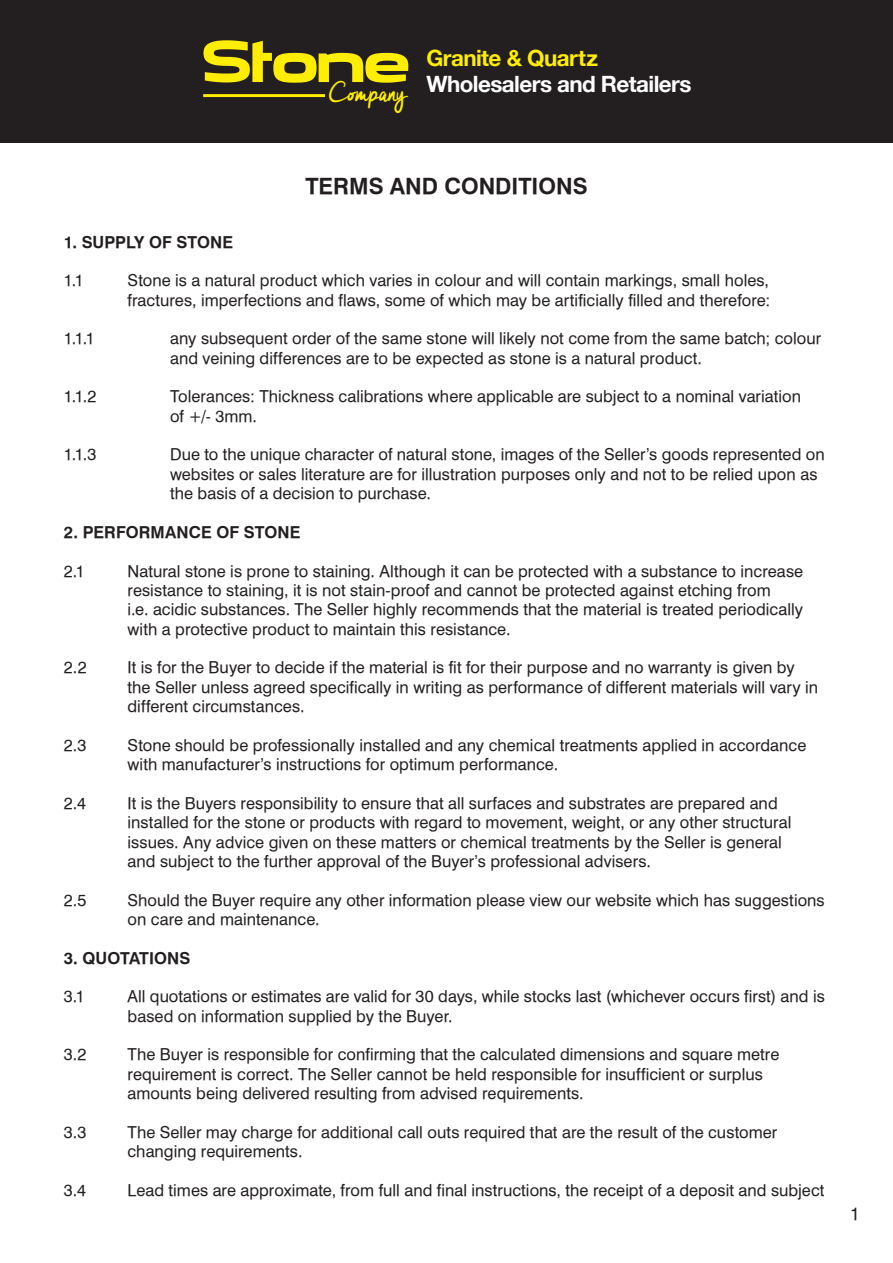
<style>
.page{position:relative;width:893px;height:1263px;background:#fff}
.page>*{position:absolute;margin:0;border:0;box-sizing:border-box;transform-origin:0 0}
.t1{font:55.8px "Emmanuelle";letter-spacing:-.04em;color:#ffee01}
.t2{font:27.3px "Cheddar Jack";letter-spacing:-.04em;color:#ffee01}
.t3{font:700 22.5px "Helvetica Neue";letter-spacing:-.025em;color:#fff}
.t4{font:700 22.5px "Halvett";color:#231f20}
.t5{font:700 22.5px "Helvetica Neue";letter-spacing:-.025em;color:#ffee01}
.t6{font:18px "Halvett";color:#231f20}
.t7{font:16.5px/19.4px "Halvett";letter-spacing:.005em;color:#231f20}
.t8{font:700 16.5px "Halvett";letter-spacing:.005em;color:#231f20}
</style>
<div class="page">
<div style="left:0;top:0;width:893px;height:142px;background:#231f20"></div>
<hr style="left:203px;top:94px;width:122px;height:3px;background:#ffee01">
<p class="t1" style="left:202px;top:25px;width:211px">Stone</p>
<p class="t2" style="left:329px;top:79px;width:77px">Company</p>
<p class="t5" style="left:426px;top:40px;width:173px">Granite &amp; Quartz</p>
<p class="t3" style="left:426px;top:66px;width:267px">Wholesalers and Retailers</p>
<p class="t4" style="left:305px;top:172px;width:284px">TERMS AND CONDITIONS</p>
<p class="t8" style="left:64px;top:232px;width:171px">1. SUPPLY OF STONE</p>
<p class="t7" style="left:64px;top:271px;width:22px">1.1</p>
<p class="t7" style="left:128px;top:271px;width:644px">Stone is a natural product which varies in colour and will contain markings, small holes, fractures, imperfections and flaws, some of which may be artificially filled and therefore:</p>
<p class="t7" style="left:64px;top:329px;width:33px">1.1.1</p>
<p class="t7" style="left:170px;top:329px;width:653px">any subsequent order of the same stone will likely not come from the same batch; colour and veining differences are to be expected as stone is a natural product.</p>
<p class="t7" style="left:64px;top:387px;width:34px">1.1.2</p>
<p class="t7" style="left:170px;top:387px;width:632px">Tolerances: Thickness calibrations where applicable are subject to a nominal variation</p>
<p class="t7" style="left:170px;top:406px;width:88px">of +/- 3mm.</p>
<p class="t7" style="left:64px;top:445px;width:34px">1.1.3</p>
<p class="t7" style="left:170px;top:445px;width:656px">Due to the unique character of natural stone, images of the Seller’s goods represented on websites or sales literature are for illustration purposes only and not to be relied upon as the basis of a decision to purchase.</p>
<p class="t8" style="left:64px;top:522px;width:238px">2. PERFORMANCE OF STONE</p>
<p class="t7" style="left:64px;top:561px;width:23px">2.1</p>
<p class="t7" style="left:128px;top:561px;width:677px">Natural stone is prone to staining. Although it can be protected with a substance to increase resistance to staining, it is not stain-proof and cannot be protected against etching from<br>i.e. acidic substances. The Seller highly recommends that the material is treated periodically with a protective product to maintain this resistance.</p>
<p class="t7" style="left:64px;top:658px;width:24px">2.2</p>
<p class="t7" style="left:128px;top:658px;width:692px">It is for the Buyer to decide if the material is fit for their purpose and no warranty is given by the Seller unless agreed specifically in writing as performance of different materials will vary in different circumstances.</p>
<p class="t7" style="left:64px;top:735px;width:24px">2.3</p>
<p class="t7" style="left:128px;top:735px;width:680px">Stone should be professionally installed and any chemical treatments applied in accordance with manufacturer’s instructions for optimum performance.</p>
<p class="t7" style="left:64px;top:793px;width:24px">2.4</p>
<p class="t7" style="left:128px;top:793px;width:665px">It is the Buyers responsibility to ensure that all surfaces and substrates are prepared and installed for the stone or products with regard to movement, weight, or any other structural issues. Any advice given on these matters or chemical treatments by the Seller is general and subject to the further approval of the Buyer’s professional advisers.</p>
<p class="t7" style="left:64px;top:890px;width:24px">2.5</p>
<p class="t7" style="left:128px;top:890px;width:699px">Should the Buyer require any other information please view our website which has suggestions on care and maintenance.</p>
<p class="t8" style="left:64px;top:948px;width:128px">3. QUOTATIONS</p>
<p class="t7" style="left:64px;top:987px;width:23px">3.1</p>
<p class="t7" style="left:128px;top:987px;width:699px">All quotations or estimates are valid for 30 days, while stocks last (whichever occurs first) and is based on information supplied by the Buyer.</p>
<p class="t7" style="left:64px;top:1045px;width:24px">3.2</p>
<p class="t7" style="left:128px;top:1045px;width:653px">The Buyer is responsible for confirming that the calculated dimensions and square metre requirement is correct. The Seller cannot be held responsible for insufficient or surplus amounts being delivered resulting from advised requirements.</p>
<p class="t7" style="left:64px;top:1122px;width:24px">3.3</p>
<p class="t7" style="left:128px;top:1122px;width:651px">The Seller may charge for additional call outs required that are the result of the customer changing requirements.</p>
<p class="t7" style="left:64px;top:1180px;width:24px">3.4</p>
<p class="t7" style="left:128px;top:1180px;width:698px">Lead times are approximate, from full and final instructions, the receipt of a deposit and subject</p>
<p class="t6" style="left:850px;top:1203px;width:11px">1</p>
</div>
